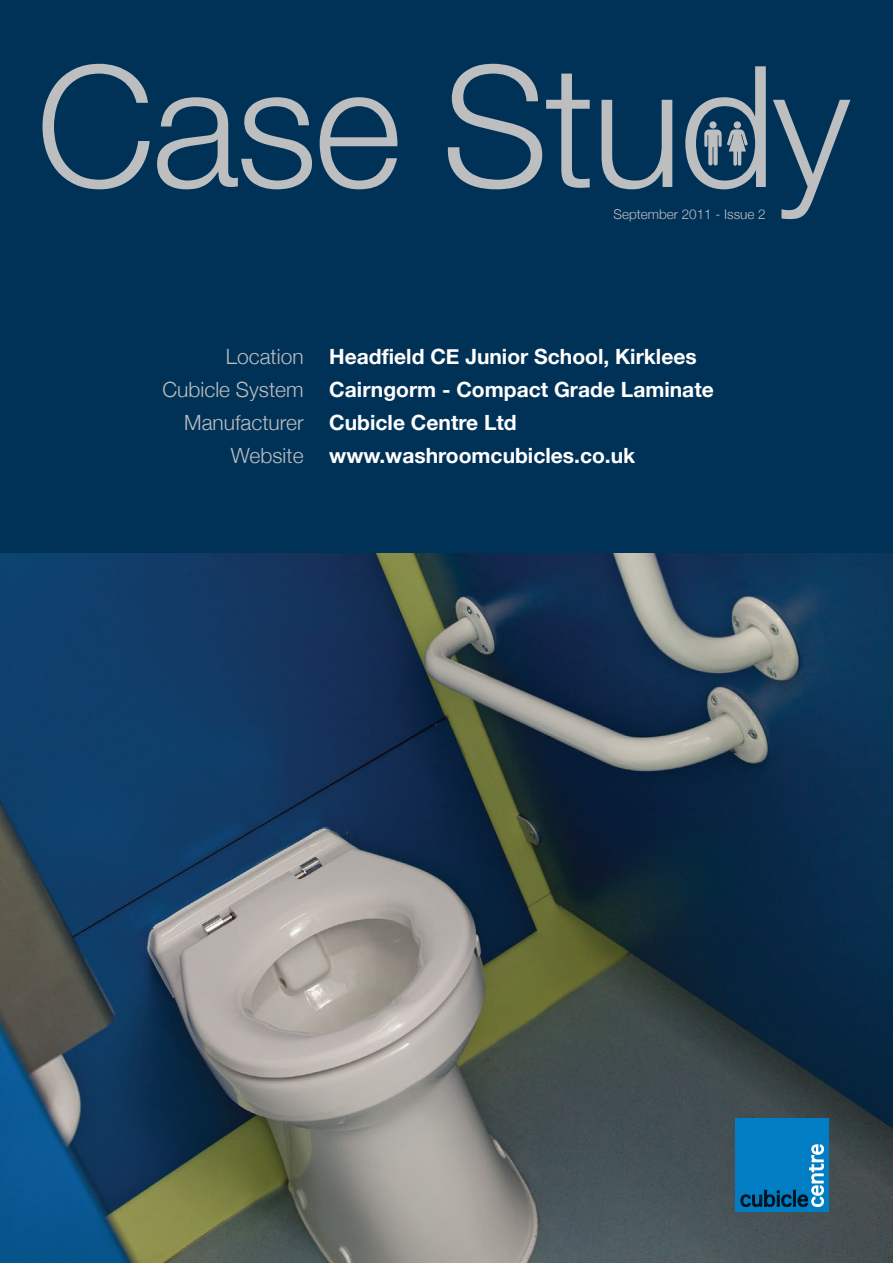
<style>
.page{position:relative;width:893px;height:1263px;background:#fff}
.page>*{position:absolute;margin:0;border:0;box-sizing:border-box;transform-origin:0 0}
.t1{font:700 21px/33px "Helvetica Neue";color:#fff}
.t2{font:300 21px/33px "Helvetica Neue";color:#bcbec0;text-align:right}
.t3{font:300 13.5px "Helvetica Neue";color:#bcbec0}
</style>
<div class="page">
<img style="left:0;top:553px;width:893px;height:710px">
<div style="left:0;top:0;width:893px;height:553px;background:#003157"></div>
<div style="left:736px;top:1118px;width:93px;height:94px;background:#007dc3"></div>
<svg style="left:740px;top:1144px;width:84px;height:64px"></svg>
<svg style="left:43px;top:64px;width:107px;height:125px"></svg>
<svg style="left:157px;top:97px;width:155px;height:92px"></svg>
<svg style="left:320px;top:97px;width:78px;height:92px"></svg>
<svg style="left:448px;top:64px;width:142px;height:125px"></svg>
<svg style="left:601px;top:100px;width:71px;height:89px"></svg>
<svg style="left:773px;top:100px;width:77px;height:119px"></svg>
<svg style="left:685px;top:66px;width:81px;height:123px"></svg>
<p class="t3" style="left:613px;top:206px;width:154px">September 2011 - Issue 2</p>
<p class="t2" style="left:162px;top:340px;width:143px">Location<br>Cubicle System<br>Manufacturer<br>Website</p>
<p class="t1" style="left:329px;top:340px;width:386px">Headfield CE Junior School, Kirklees<br>Cairngorm - Compact Grade Laminate<br>Cubicle Centre Ltd www.washroomcubicles.co.uk</p>
</div>
